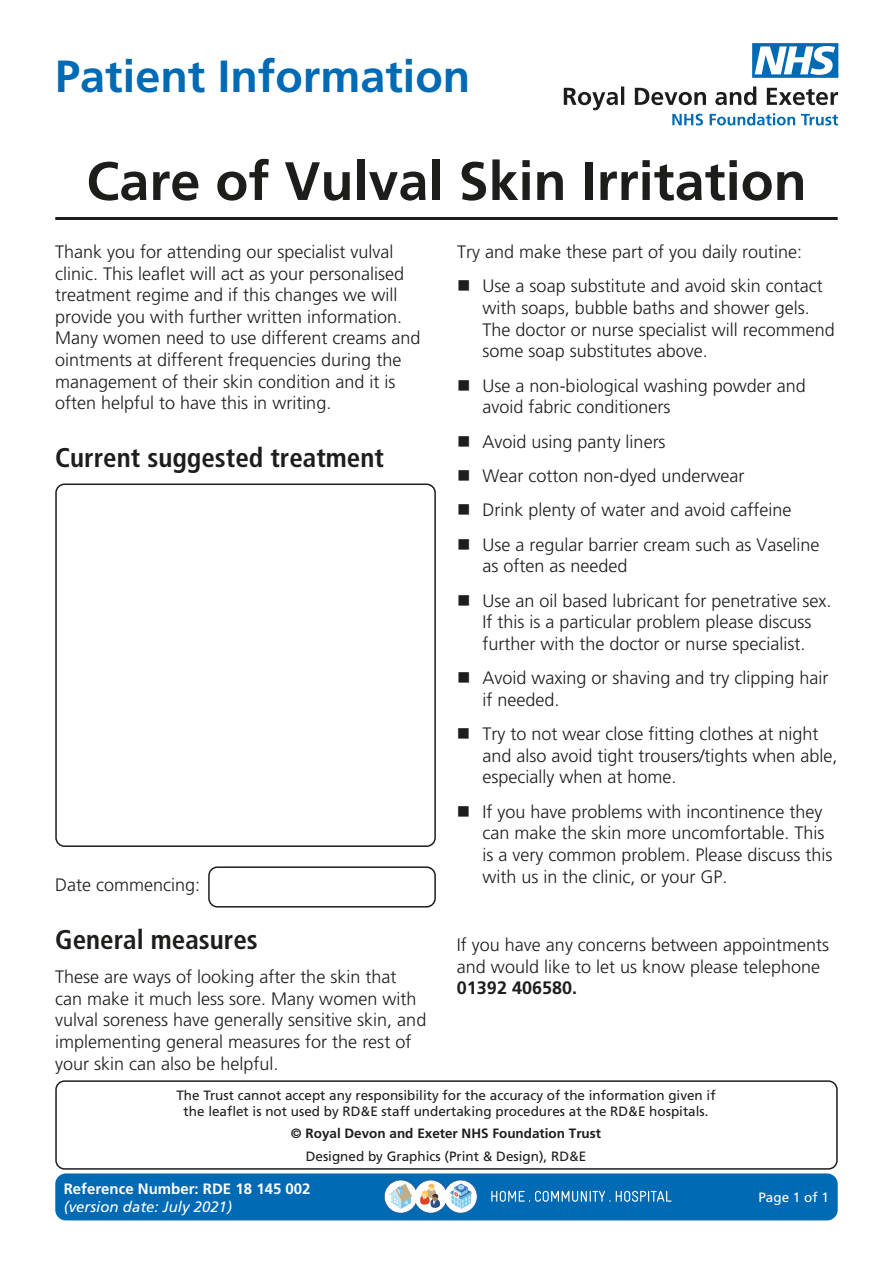
<style>
.page{position:relative;width:893px;height:1263px;background:#fff}
.page>*{position:absolute;margin:0;border:0;box-sizing:border-box;transform-origin:0 0}
.t1{font:700 54px "Frutiger 65";color:#1d1d1b}
.t2{font:700 45px "Frutiger 65";color:#006ab5}
.t3{font:700 condensed 27px "Frutiger 67";color:#1d1d1b}
.t4{font:300 18px/21.6px "Frutiger 45";color:#1d1d1b}
.t5{font:700 18px "Frutiger 65";color:#1d1d1b}
.t6{font:700 15px "Frutiger 65";color:#fff}
.t7{font:italic 15px "Frutiger 56";color:#fff}
.t8{font:13.5px/16.2px "Frutiger 55 Roman";color:#1d1d1b;text-align:center}
.t9{font:700 13.5px "Frutiger 65";color:#1d1d1b}
.t10{font:13.5px "Frutiger 55 Roman";color:#fff}
</style>
<div class="page">
<div style="left:55px;top:1173px;width:783px;height:47px;background:#006ab5;border-radius:11px"></div>
<svg style="left:564px;top:86px;width:274px;height:39px"></svg>
<svg style="left:752px;top:43px;width:86px;height:35px"></svg>
<svg style="left:384px;top:1180px;width:93px;height:33px;background:#acc4d4"></svg>
<svg style="left:491px;top:1191px;width:180px;height:11px"></svg>
<div style="left:55px;top:1080px;width:783px;height:90px;border:2px solid #1d1d1b;border-radius:9px"></div>
<hr style="left:55px;top:217px;width:783px;height:3px;background:#1d1d1b">
<div style="left:55px;top:483px;width:381px;height:364px;border:2px solid #1d1d1b;border-radius:9px"></div>
<div style="left:208px;top:866px;width:228px;height:41px;border:2px solid #1d1d1b;border-radius:9px"></div>
<h2 class="t2" style="left:55px;top:50px;width:417px">Patient Information</h2>
<h1 class="t1" style="left:86px;top:149px;width:722px">Care of Vulval Skin Irritation</h1>
<p class="t4" style="left:55px;top:241px;width:367px">Thank you for attending our specialist vulval clinic. This leaflet will act as your personalised treatment regime and if this changes we will provide you with further written information.<br>Many women need to use different creams and ointments at different frequencies during the management of their skin condition and it is often helpful to have this in writing.</p>
<h3 class="t3" style="left:55px;top:442px;width:330px">Current suggested treatment</h3>
<p class="t4" style="left:55px;top:874px;width:147px">Date commencing:</p>
<h3 class="t3" style="left:55px;top:923px;width:204px">General measures</h3>
<p class="t4" style="left:55px;top:966px;width:373px">These are ways of looking after the skin that can make it much less sore. Many women with vulval soreness have generally sensitive skin, and implementing general measures for the rest of your skin can also be helpful.</p>
<p class="t4" style="left:483px;top:235px;width:342px;line-height:34.3px;text-indent:-26px">Try and make these part of you daily routine:<br>Use a soap substitute and avoid skin contact</p>
<p class="t4" style="left:483px;top:297px;width:354px">with soaps, bubble baths and shower gels.<br>The doctor or nurse specialist will recommend some soap substitutes above.</p>
<p class="t4" style="left:483px;top:374px;width:325px">Use a non-biological washing powder and avoid fabric conditioners</p>
<p class="t4" style="left:483px;top:424px;width:339px;line-height:34.3px">Avoid using panty liners<br>Wear cotton non-dyed underwear<br>Drink plenty of water and avoid caffeine Use a regular barrier cream such as Vaseline</p>
<p class="t4" style="left:482px;top:549px;width:351px;line-height:34.3px">as often as needed<br>Use an oil based lubricant for penetrative sex.</p>
<p class="t4" style="left:482px;top:611px;width:331px">If this is a particular problem please discuss further with the doctor or nurse specialist.</p>
<p class="t4" style="left:482px;top:667px;width:348px">Avoid waxing or shaving and try clipping hair if needed.</p>
<p class="t4" style="left:482px;top:723px;width:357px">Try to not wear close fitting clothes at night and also avoid tight trousers/tights when able, especially when at home.</p>
<p class="t4" style="left:482px;top:801px;width:352px">If you have problems with incontinence they can make the skin more uncomfortable. This is a very common problem. Please discuss this with us in the clinic, or your GP.</p>
<p class="t4" style="left:457px;top:934px;width:374px">If you have any concerns between appointments and would like to let us know please telephone</p>
<p class="t5" style="left:457px;top:977px;width:122px">01392 406580.</p>
<p class="t8" style="left:176px;top:1087px;width:541px">The Trust cannot accept any responsibility for the accuracy of the information given if the leaflet is not used by RD&amp;E staff undertaking procedures at the RD&amp;E hospitals.</p>
<p class="t9" style="left:291px;top:1126px;width:312px">© Royal Devon and Exeter NHS Foundation Trust</p>
<p class="t8" style="left:306px;top:1148px;width:282px">Designed by Graphics (Print &amp; Design), RD&amp;E</p>
<p class="t6" style="left:64px;top:1179px;width:248px">Reference Number: RDE 18 145 002</p>
<p class="t7" style="left:64px;top:1197px;width:170px">(version date: July 2021)</p>
<p class="t10" style="left:758px;top:1189px;width:72px">Page 1 of 1</p>
</div>
